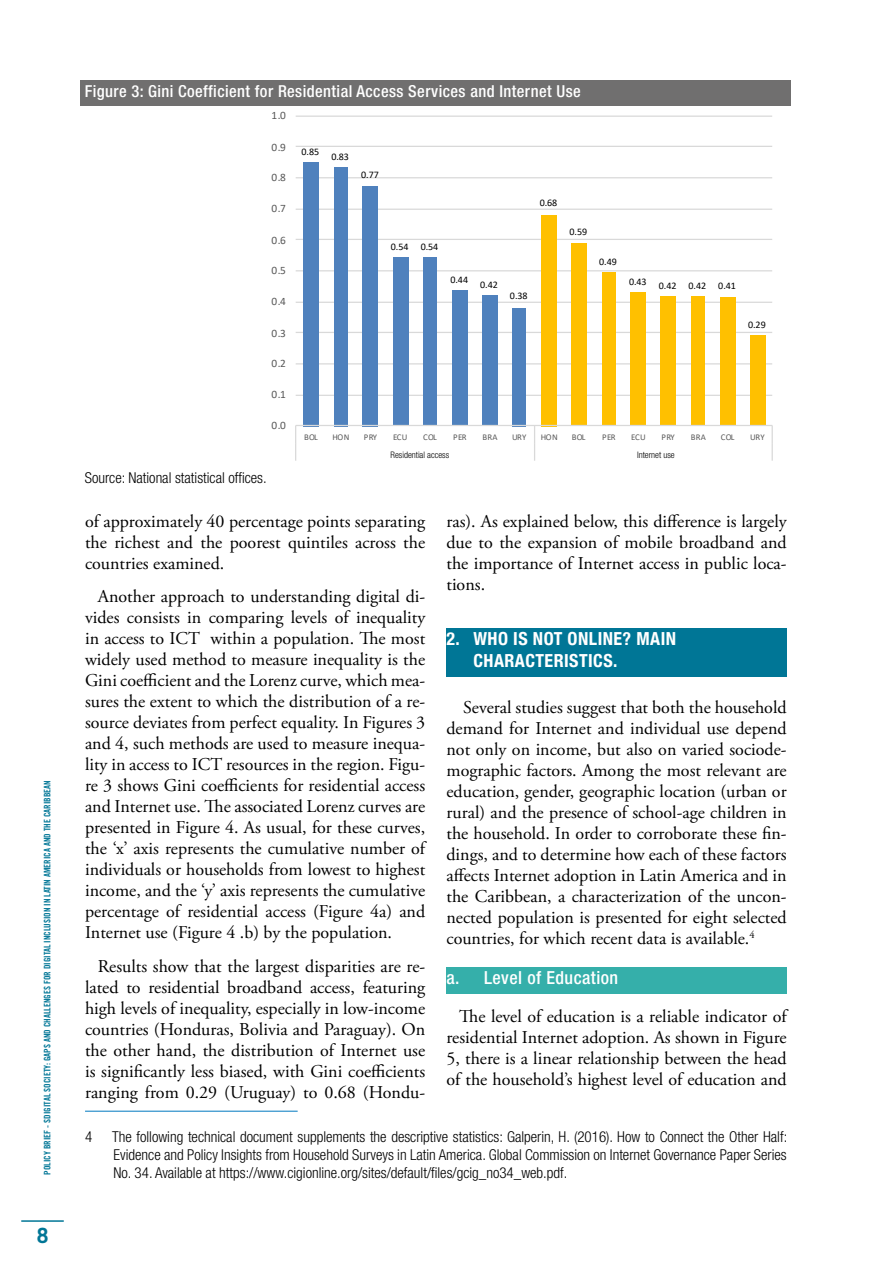
<style>
.page{position:relative;width:893px;height:1263px;background:#fff}
.page>*{position:absolute;margin:0;border:0;box-sizing:border-box;transform-origin:0 0}
.t1{font:700 21px "Trade Gothic";color:#007696}
.t2{font:18px/21px "Adobe Garamond Pro";color:#000;text-align:justify}
.t3{font:700 condensed 18px/21.6px "Helvetica Neue LT Com";letter-spacing:.025em;color:#fff}
.t4{font:500 condensed 18px "Helvetica Neue LT Com";letter-spacing:.025em;color:#fff}
.t5{font:500 condensed 16.5px "Helvetica Neue LT Com";letter-spacing:.025em;color:#fff}
.t6{font:300 condensed 15px/18px "Helvetica Neue LT Com";color:#000;text-align:justify}
.t7{font:11.25px "Calibri";color:#595959}
.t8{font:10.05px "Calibri";letter-spacing:-.005em;color:#000}
.t9{font:9px "Trade Gothic Bold Cond Twenty";color:#007696}
.t10{font:300 condensed 9px "Helvetica Neue LT Com";color:#000}
.t11{font:8.85px "Calibri";letter-spacing:.015em;color:#595959}
.t12{font:8.85px "Calibri";letter-spacing:-.05em;color:#595959}
</style>
<div class="page">
<hr style="left:21px;top:1220px;width:43px;height:2px;background:#007696">
<hr style="left:296px;top:395px;width:476px;height:1px;background:#d9d9d9">
<hr style="left:296px;top:363px;width:476px;height:1px;background:#d9d9d9">
<hr style="left:296px;top:332px;width:476px;height:1px;background:#d9d9d9">
<hr style="left:296px;top:302px;width:476px;height:1px;background:#d9d9d9">
<hr style="left:296px;top:270px;width:476px;height:1px;background:#d9d9d9">
<hr style="left:296px;top:239px;width:476px;height:1px;background:#d9d9d9">
<hr style="left:296px;top:209px;width:476px;height:1px;background:#d9d9d9">
<hr style="left:296px;top:177px;width:476px;height:1px;background:#d9d9d9">
<hr style="left:296px;top:146px;width:476px;height:1px;background:#d9d9d9">
<hr style="left:296px;top:116px;width:476px;height:1px;background:#d9d9d9">
<div style="left:304px;top:162px;width:15px;height:264px;background:#4f81bd"></div>
<div style="left:334px;top:167px;width:14px;height:259px;background:#4f81bd"></div>
<div style="left:363px;top:186px;width:15px;height:240px;background:#4f81bd"></div>
<div style="left:393px;top:258px;width:15px;height:168px;background:#4f81bd"></div>
<div style="left:423px;top:258px;width:14px;height:168px;background:#4f81bd"></div>
<div style="left:452px;top:290px;width:15px;height:136px;background:#4f81bd"></div>
<div style="left:482px;top:295px;width:15px;height:131px;background:#4f81bd"></div>
<div style="left:513px;top:308px;width:13px;height:118px;background:#4f81bd"></div>
<div style="left:541px;top:215px;width:16px;height:211px;background:#ffc000"></div>
<div style="left:572px;top:244px;width:15px;height:182px;background:#ffc000"></div>
<div style="left:602px;top:273px;width:14px;height:153px;background:#ffc000"></div>
<div style="left:631px;top:293px;width:15px;height:133px;background:#ffc000"></div>
<div style="left:661px;top:297px;width:15px;height:129px;background:#ffc000"></div>
<div style="left:691px;top:297px;width:14px;height:129px;background:#ffc000"></div>
<div style="left:720px;top:298px;width:15px;height:128px;background:#ffc000"></div>
<div style="left:750px;top:336px;width:15px;height:90px;background:#ffc000"></div>
<hr style="left:296px;top:425px;width:476px;height:1px;background:#d9d9d9">
<svg style="left:295px;top:425px;width:1px;height:36px"></svg>
<svg style="left:534px;top:426px;width:1px;height:35px"></svg>
<svg style="left:772px;top:425px;width:1px;height:36px"></svg>
<hr style="left:85px;top:1111px;width:213px;height:1px;background:#0078bf">
<div style="left:446px;top:628px;width:341px;height:48px;background:#007696"></div>
<div style="left:446px;top:967px;width:341px;height:26px;background:#35afaa"></div>
<div style="left:81px;top:81px;width:710px;height:25px;background:#706f6f"></div>
<p class="t9" style="left:42px;top:1174px;width:396px;rotate:-90deg">POLICY BRIEF - SDIGITAL SOCIETY: GAPS AND CHALLENGES FOR DIGITAL INCLUSION IN LATIN AMERICA AND THE CARIBBEAN</p>
<p class="t1" style="left:37px;top:1223px;width:13px">8</p>
<p class="t5" style="left:85px;top:81px;width:498px">Figure 3: Gini Coefficient for Residential Access Services and Internet Use</p>
<p class="t7" style="left:271px;top:108px;width:16px">1.0</p>
<p class="t7" style="left:271px;top:139px;width:16px">0.9</p>
<p class="t7" style="left:271px;top:169px;width:16px">0.8</p>
<p class="t7" style="left:271px;top:201px;width:16px">0.7</p>
<p class="t7" style="left:271px;top:232px;width:16px">0.6</p>
<p class="t7" style="left:271px;top:262px;width:16px">0.5</p>
<p class="t7" style="left:271px;top:294px;width:16px">0.4</p>
<p class="t7" style="left:271px;top:325px;width:16px">0.3</p>
<p class="t7" style="left:271px;top:355px;width:16px">0.2</p>
<p class="t7" style="left:271px;top:387px;width:16px">0.1</p>
<p class="t7" style="left:271px;top:417px;width:16px">0.0</p>
<p class="t6" style="left:85px;top:468px;width:183px">Source: National statistical offices.</p>
<p class="t8" style="left:302px;top:144px;width:19px">0.85</p>
<p class="t8" style="left:331px;top:149px;width:19px">0.83</p>
<p class="t8" style="left:361px;top:168px;width:19px">0.77</p>
<p class="t8" style="left:391px;top:240px;width:49px">0.54 0.54</p>
<p class="t8" style="left:450px;top:272px;width:19px">0.44</p>
<p class="t8" style="left:480px;top:277px;width:19px">0.42</p>
<p class="t8" style="left:540px;top:196px;width:19px">0.68</p>
<p class="t8" style="left:569px;top:225px;width:19px">0.59</p>
<p class="t8" style="left:510px;top:289px;width:19px">0.38</p>
<p class="t8" style="left:599px;top:255px;width:19px">0.49</p>
<p class="t8" style="left:629px;top:279px;width:108px">0.43 0.42 0.42 0.41</p>
<p class="t8" style="left:748px;top:318px;width:19px">0.29</p>
<p class="t11" style="left:304px;top:431px;width:15px">BOL</p>
<p class="t11" style="left:332px;top:431px;width:18px">HON</p>
<p class="t11" style="left:364px;top:431px;width:15px">PRY</p>
<p class="t11" style="left:393px;top:431px;width:16px">ECU</p>
<p class="t11" style="left:423px;top:431px;width:15px">COL</p>
<p class="t11" style="left:453px;top:431px;width:15px">PER</p>
<p class="t11" style="left:482px;top:431px;width:17px">BRA</p>
<p class="t11" style="left:512px;top:431px;width:16px">URY</p>
<p class="t11" style="left:541px;top:431px;width:18px">HON</p>
<p class="t11" style="left:572px;top:431px;width:15px">BOL</p>
<p class="t11" style="left:602px;top:431px;width:15px">PER</p>
<p class="t11" style="left:631px;top:431px;width:16px">ECU</p>
<p class="t11" style="left:662px;top:431px;width:15px">PRY</p>
<p class="t11" style="left:691px;top:431px;width:17px">BRA</p>
<p class="t11" style="left:721px;top:431px;width:15px">COL</p>
<p class="t11" style="left:750px;top:431px;width:16px">URY</p>
<p class="t10" style="left:390px;top:449px;width:60px">Residential access</p>
<p class="t10" style="left:637px;top:449px;width:39px">Internet use</p>
<p class="t11" style="left:391px;top:448px;width:49px">Acceso hogar</p>
<p class="t12" style="left:631px;top:448px;width:46px">Uso Internet</p>
<p class="t2" style="left:85px;top:511px;width:342px">of approximately 40 percentage points separating the richest and the poorest quintiles across the countries examined.</p>
<p class="t2" style="left:85px;top:587px;width:342px;text-indent:13px">Another approach to understanding digital di&shy;vides consists in comparing levels of inequality in access to ICT within a population. The most widely used method to measure inequality is the Gini coefficient and the Lorenz curve, which mea&shy;sures the extent to which the distribution of a re&shy;source deviates from perfect equality. In Figures 3 and 4, such methods are used to measure inequa&shy;lity in access to ICT resources in the region. Figu&shy;re 3 shows Gini coefficients for residential access and Internet use. The associated Lorenz curves are presented in Figure 4. As usual, for these curves, the ‘x’ axis represents the cumulative number of individuals or households from lowest to highest income, and the ‘y’ axis represents the cumulative percentage of residential access (Figure 4a) and Internet use (Figure 4 .b) by the population.</p>
<p class="t2" style="left:85px;top:957px;width:342px;text-indent:13px">Results show that the largest disparities are re&shy;lated to residential broadband access, featuring high levels of inequality, especially in low-income countries (Honduras, Bolivia and Paraguay). On the other hand, the distribution of Internet use is significantly less biased, with Gini coefficients ranging from 0.29 (Uruguay) to 0.68 (Hondu-</p>
<p class="t6" style="left:85px;top:1127px;width:9px">4</p>
<p class="t6" style="left:112px;top:1127px;width:677px">The following technical document supplements the descriptive statistics: Galperin, H. (2016). How to Connect the Other Half:<br>Evidence and Policy Insights from Household Surveys in Latin America. Global Commission on Internet Governance Paper Series No. 34. Available at https://www.cigionline.org/sites/default/files/gcig_no34_web.pdf.</p>
<p class="t2" style="left:446px;top:511px;width:342px">ras). As explained below, this difference is largely due to the expansion of mobile broadband and the importance of Internet access in public loca&shy;tions.</p>
<p class="t3" style="left:473px;top:628px;width:204px;text-indent:-27px">2. WHO IS NOT ONLINE? MAIN<br>CHARACTERISTICS.</p>
<p class="t2" style="left:446px;top:698px;width:342px;text-indent:17px">Several studies suggest that both the household demand for Internet and individual use depend not only on income, but also on varied sociode&shy;mographic factors. Among the most relevant are education, gender, geographic location (urban or rural) and the presence of school-age children in the household. In order to corroborate these fin&shy;dings, and to determine how each of these factors affects Internet adoption in Latin America and in the Caribbean, a characterization of the uncon&shy;nected population is presented for eight selected countries, for which recent data is available.<sup>4</sup></p>
<p class="t4" style="left:446px;top:967px;width:173px">a. Level of Education</p>
<p class="t2" style="left:446px;top:1006px;width:342px;text-indent:13px">The level of education is a reliable indicator of residential Internet adoption. As shown in Figure 5, there is a linear relationship between the head of the household’s highest level of education and</p>
</div>
